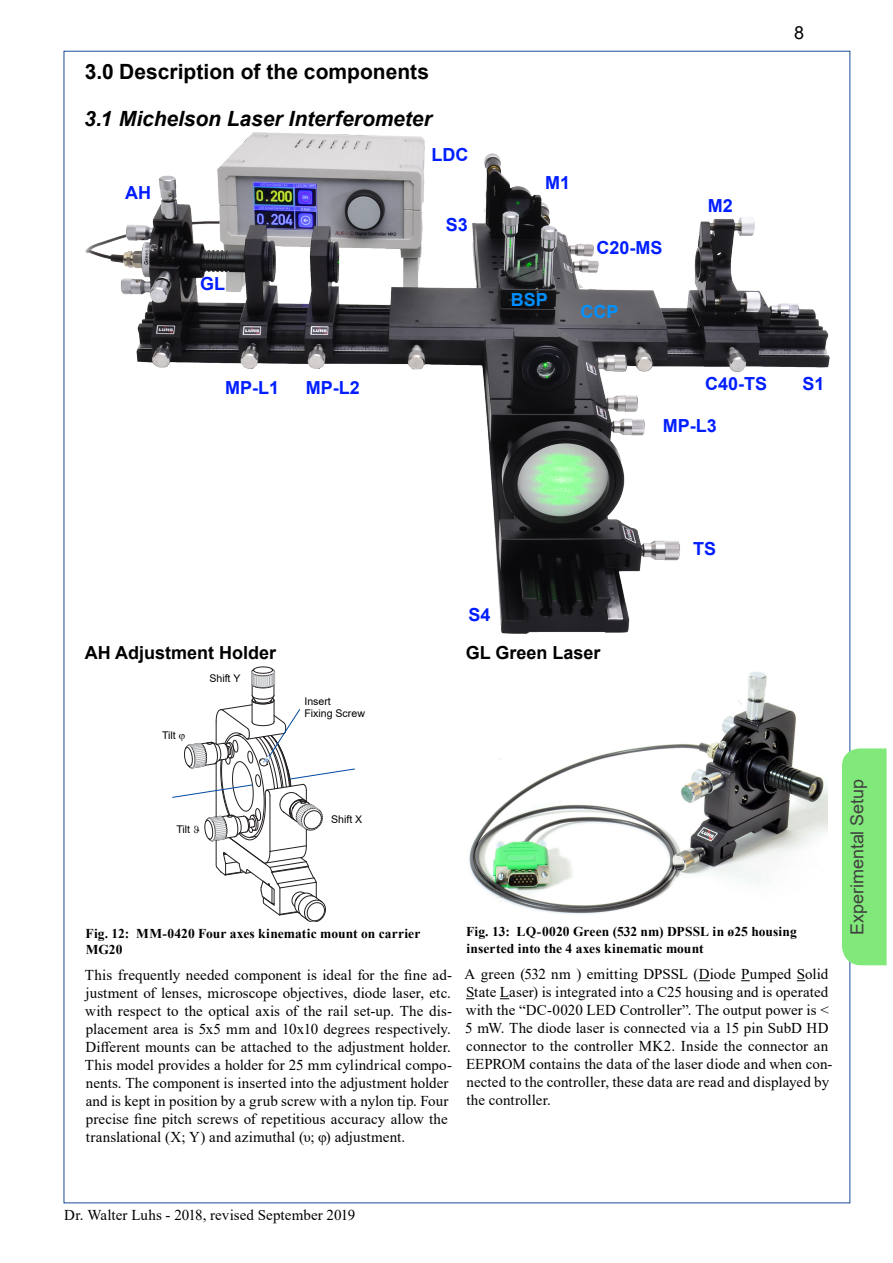
<style>
.page{position:relative;width:893px;height:1263px;background:#fff}
.page>*{position:absolute;margin:0;border:0;box-sizing:border-box;transform-origin:0 0}
.t1{font:italic 700 21px "Arial";color:#000}
.t2{font:700 21px "Arial";color:#000}
.t3{font:700 18px "Arial";color:#001eff}
.Module_Header{font:700 18px "Arial";color:#000}
.t4{font:18px "Arial";letter-spacing:-.005em;color:#404040}
.t5{font:700 18px "Arial";color:#008fff}
.t6{font:700 18px "Arial";color:#0091ff}
.t7{font:18px "Arial";color:#000}
.MAN_Normal{font:15px/18px "Times New Roman";letter-spacing:.005em;color:#000}
.t8{font:700 13.5px/16.2px "Times New Roman";letter-spacing:.005em;color:#000}
.t9{font:10.65px/12.8px "Arial";color:#000}
</style>
<div class="page">
<div style="left:842px;top:748px;width:45px;height:217px;background:#81e87a"></div>
<img style="left:85px;top:133px;width:744px;height:500px">
<img style="left:469px;top:672px;width:358px;height:242px">
<svg style="left:172px;top:667px;width:183px;height:254px"></svg>
<p class="t2" style="left:85px;top:57px;width:346px">3.0 Description of the components</p>
<p class="t1" style="left:84px;top:104px;width:349px">3.1 Michelson Laser Interferometer</p>
<p class="t3" style="left:432px;top:142px;width:38px">LDC</p>
<p class="t3" style="left:125px;top:180px;width:27px">AH</p>
<p class="t3" style="left:200px;top:271px;width:27px">GL</p>
<p class="t3" style="left:225px;top:375px;width:55px">MP-L1</p>
<p class="t3" style="left:306px;top:375px;width:55px">MP-L2</p>
<p class="t3" style="left:446px;top:212px;width:24px">S3</p>
<p class="t7" style="left:794px;top:20px;width:12px">8</p>
<p class="t3" style="left:545px;top:170px;width:27px">M1</p>
<p class="t5" style="left:511px;top:287px;width:39px">BSP</p>
<p class="t3" style="left:596px;top:235px;width:68px">C20-MS</p>
<p class="t6" style="left:581px;top:299px;width:39px">CCP</p>
<p class="t3" style="left:708px;top:193px;width:27px">M2</p>
<p class="t3" style="left:705px;top:371px;width:64px">C40-TS</p>
<p class="t3" style="left:802px;top:371px;width:24px">S1</p>
<p class="t3" style="left:663px;top:413px;width:55px">MP-L3</p>
<p class="t3" style="left:693px;top:536px;width:25px">TS</p>
<p class="Module_Header" style="left:85px;top:640px;width:193px">AH Adjustment Holder</p>
<p class="t9" style="left:162px;top:729px;width:15px">Tilt</p>
<p class="t9" style="left:209px;top:671px;width:33px">Shift Y</p>
<p class="t9" style="left:304px;top:694px;width:62px">Insert<br>Fixing Screw</p>
<p class="t9" style="left:176px;top:822px;width:15px">Tilt</p>
<p class="t9" style="left:331px;top:813px;width:33px">Shift X</p>
<p class="t3" style="left:469px;top:602px;width:24px">S4</p>
<p class="Module_Header" style="left:466px;top:640px;width:136px">GL Green Laser</p>
<p class="t8" style="left:86px;top:925px;width:336px">Fig. 12: MM-0420 Four axes kinematic mount on carrier<br>MG20</p>
<p class="MAN_Normal" style="left:85px;top:966px;width:369px">This frequently needed component is ideal for the fine ad&shy;justment of lenses, microscope objectives, diode laser, etc. with respect to the optical axis of the rail set-up. The dis&shy;placement area is 5x5 mm and 10x10 degrees respectively.<br>Different mounts can be attached to the adjustment holder.<br>This model provides a holder for 25 mm cylindrical compo&shy;nents. The component is inserted into the adjustment holder and is kept in position by a grub screw with a nylon tip. Four precise fine pitch screws of repetitious accuracy allow the translational (X; Y) and azimuthal (υ; φ) adjustment.</p>
<p class="t8" style="left:466px;top:923px;width:332px">Fig. 13: LQ-0020 Green (532 nm) DPSSL in ø25 housing inserted into the 4 axes kinematic mount</p>
<p class="MAN_Normal" style="left:464px;top:964px;width:370px">A green (532 nm ) emitting DPSSL (Diode Pumped Solid State Laser) is integrated into a C25 housing and is operated with the “DC-0020 LED Controller”. The output power is &lt; 5 mW. The diode laser is connected via a 15 pin SubD HD connector to the controller MK2. Inside the connector an EEPROM contains the data of the laser diode and when con&shy;nected to the controller, these data are read and displayed by the controller.</p>
<p class="t4" style="left:845px;top:935px;width:157px;rotate:-90deg">Experimental Setup</p>
<p class="MAN_Normal" style="left:64px;top:1205px;width:292px">Dr. Walter Luhs - 2018, revised September 2019</p>
</div>
